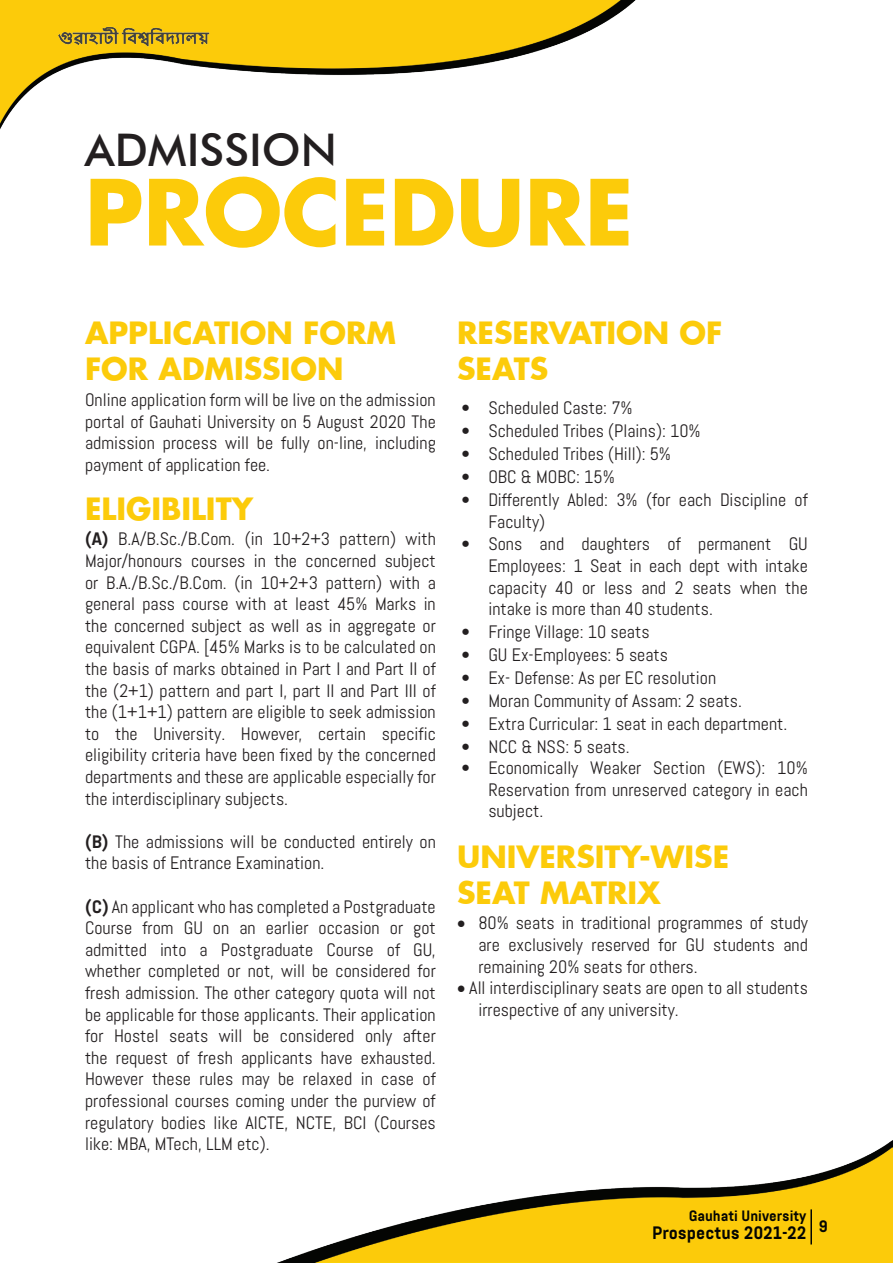
<style>
.page{position:relative;width:893px;height:1263px;background:#fff}
.page>*{position:absolute;margin:0;border:0;box-sizing:border-box;transform-origin:0 0}
.t1{font:700 88.5px "Futura";color:#fccb0a}
.t2{font:500 45px "Futura BT";color:#231f20}
.t3{font:700 30px/36px "Futura";color:#fccb0a}
.t4{font:18px/21.6px "Abel";color:#231f20;text-align:justify}
.t5{font:700 18px "Abel Pro";color:#040503}
.t6{font:700 15px "Abel Pro";color:#040503}
.s1{font-family:"Abel Pro";font-weight:700}
</style>
<div class="page">
<img style="left:0;top:0;width:893px;height:1263px">
<img style="left:56px;top:20px;width:155px;height:34px">
<hr style="left:810px;top:1209px;width:2px;height:35px;background:#040503">
<h2 class="t2" style="left:85px;top:123px;width:254px">ADMISSION</h2>
<h1 class="t1" style="left:85px;top:151px;width:550px">PROCEDURE</h1>
<h3 class="t3" style="left:85px;top:314px;width:312px">APPLICATION FORM<br>FOR ADMISSION</h3>
<p class="t4" style="left:85px;top:389px;width:352px">Online application form will be live on the admission portal of Gauhati University on 5 August 2020 The admission process will be fully on-line, including payment of application fee.</p>
<h3 class="t3" style="left:85px;top:489px;width:170px">ELIGIBILITY</h3>
<p class="t4" style="left:85px;top:528px;width:352px"><span class="s1">(A)</span> B.A/B.Sc./B.Com. (in 10+2+3 pattern) with Major/honours courses in the concerned subject or B.A./B.Sc./B.Com. (in 10+2+3 pattern) with a general pass course with at least 45% Marks in the concerned subject as well as in aggregate or equivalent CGPA. [45% Marks is to be calculated on the basis of marks obtained in Part I and Part II of the (2+1) pattern and part I, part II and Part III of the (1+1+1) pattern are eligible to seek admission to the University. However, certain specific eligibility criteria have been fixed by the concerned departments and these are applicable especially for the interdisciplinary subjects.</p>
<p class="t4" style="left:85px;top:831px;width:352px"><span class="s1">(B)</span> The admissions will be conducted entirely on the basis of Entrance Examination.</p>
<p class="t4" style="left:85px;top:896px;width:352px"><span class="s1">(C)</span> An applicant who has completed a Postgraduate Course from GU on an earlier occasion or got admitted into a Postgraduate Course of GU, whether completed or not, will be considered for fresh admission. The other category quota will not be applicable for those applicants. Their application for Hostel seats will be considered only after the request of fresh applicants have exhausted.<br>However these rules may be relaxed in case of professional courses coming under the purview of regulatory bodies like AICTE, NCTE, BCI (Courses like: MBA, MTech, LLM etc).</p>
<h3 class="t3" style="left:457px;top:314px;width:267px">RESERVATION OF<br>SEATS</h3>
<p class="t4" style="left:461px;top:397px;width:173px">• Scheduled Caste: 7%</p>
<p class="t4" style="left:461px;top:420px;width:241px">• Scheduled Tribes (Plains): 10%</p>
<p class="t4" style="left:461px;top:443px;width:211px">• Scheduled Tribes (Hill): 5%</p>
<p class="t4" style="left:461px;top:466px;width:155px">• OBC &amp; MOBC: 15%</p>
<p class="t4" style="left:488px;top:489px;width:321px;text-indent:-27px">• Differently Abled: 3% (for each Discipline of<br>Faculty)</p>
<p class="t4" style="left:488px;top:533px;width:321px;text-indent:-27px">• Sons and daughters of permanent GU Employees: 1 Seat in each dept with intake capacity 40 or less and 2 seats when the intake is more than 40 students.</p>
<p class="t4" style="left:461px;top:621px;width:190px">• Fringe Village: 10 seats</p>
<p class="t4" style="left:461px;top:644px;width:208px">• GU Ex-Employees: 5 seats</p>
<p class="t4" style="left:461px;top:667px;width:256px">• Ex- Defense: As per EC resolution</p>
<p class="t4" style="left:461px;top:690px;width:282px">• Moran Community of Assam: 2 seats.</p>
<p class="t4" style="left:461px;top:713px;width:327px">• Extra Curricular: 1 seat in each department.</p>
<p class="t4" style="left:461px;top:736px;width:170px">• NCC &amp; NSS: 5 seats.</p>
<p class="t4" style="left:488px;top:757px;width:321px;text-indent:-27px">• Economically Weaker Section (EWS): 10% Reservation from unreserved category in each subject.</p>
<h3 class="t3" style="left:457px;top:837px;width:274px">UNIVERSITY-WISE<br>SEAT MATRIX</h3>
<p class="t4" style="left:478px;top:912px;width:331px;text-indent:-21px">• 80% seats in traditional programmes of study are exclusively reserved for GU students and remaining 20% seats for others.</p>
<p class="t4" style="left:478px;top:977px;width:331px;text-indent:-21px">• All interdisciplinary seats are open to all students irrespective of any university.</p>
<p class="t6" style="left:689px;top:1206px;width:119px">Gauhati University</p>
<p class="t5" style="left:652px;top:1221px;width:178px">Prospectus 2021-22 <sup>9</sup></p>
</div>
